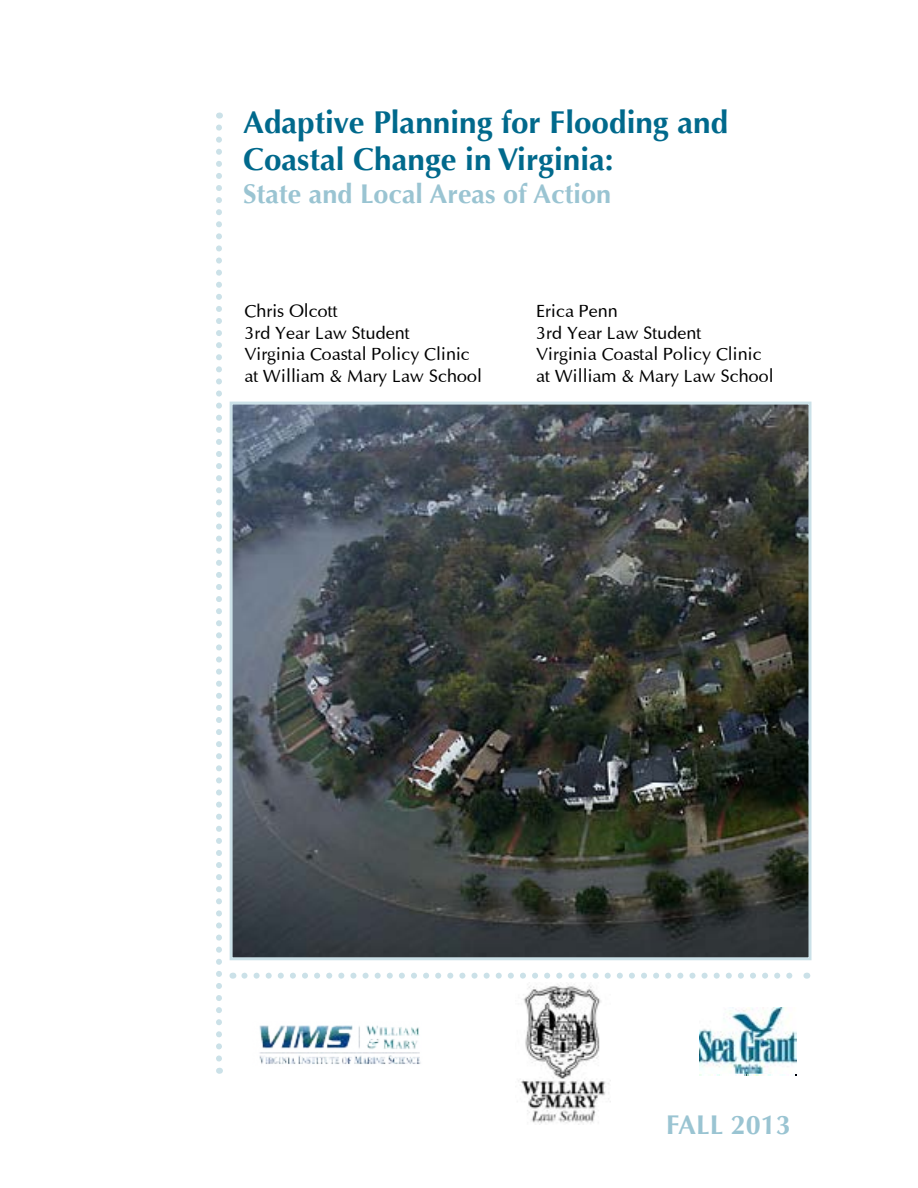
<style>
.page{position:relative;width:918px;height:1188px;background:#fff}
.page>*{position:absolute;margin:0;border:0;box-sizing:border-box;transform-origin:0 0}
.t1{font:700 31.5px/37.8px "Optima";color:#00698c}
.t2{font:700 27px "Optima";color:#9ac4d2}
.t3{font:18px/21.6px "Optima";color:#000}
</style>
<div class="page">
<svg style="left:216px;top:128px;width:6px;height:946px"></svg>
<svg style="left:244px;top:973px;width:549px;height:6px"></svg>
<img style="left:234px;top:406px;width:574px;height:550px">
<div style="left:230px;top:402px;width:582px;height:558px;border:3px solid #cbe1e8"></div>
<img style="left:700px;top:1008px;width:96px;height:68px">
<img style="left:259px;top:1025px;width:162px;height:40px">
<img style="left:518px;top:984px;width:91px;height:141px">
<h1 class="t1" style="left:243px;top:103px;width:487px">Adaptive Planning for Flooding and<br>Coastal Change in Virginia:</h1>
<h2 class="t2" style="left:243px;top:178px;width:370px">State and Local Areas of Action</h2>
<p class="t3" style="left:244px;top:300px;width:239px">Chris Olcott<br>3rd Year Law Student<br>Virginia Coastal Policy Clinic at William &amp; Mary Law School</p>
<p class="t3" style="left:536px;top:300px;width:239px">Erica Penn<br>3rd Year Law Student<br>Virginia Coastal Policy Clinic at William &amp; Mary Law School</p>
<h2 class="t2" style="left:666px;top:1109px;width:126px">FALL 2013</h2>
</div>
